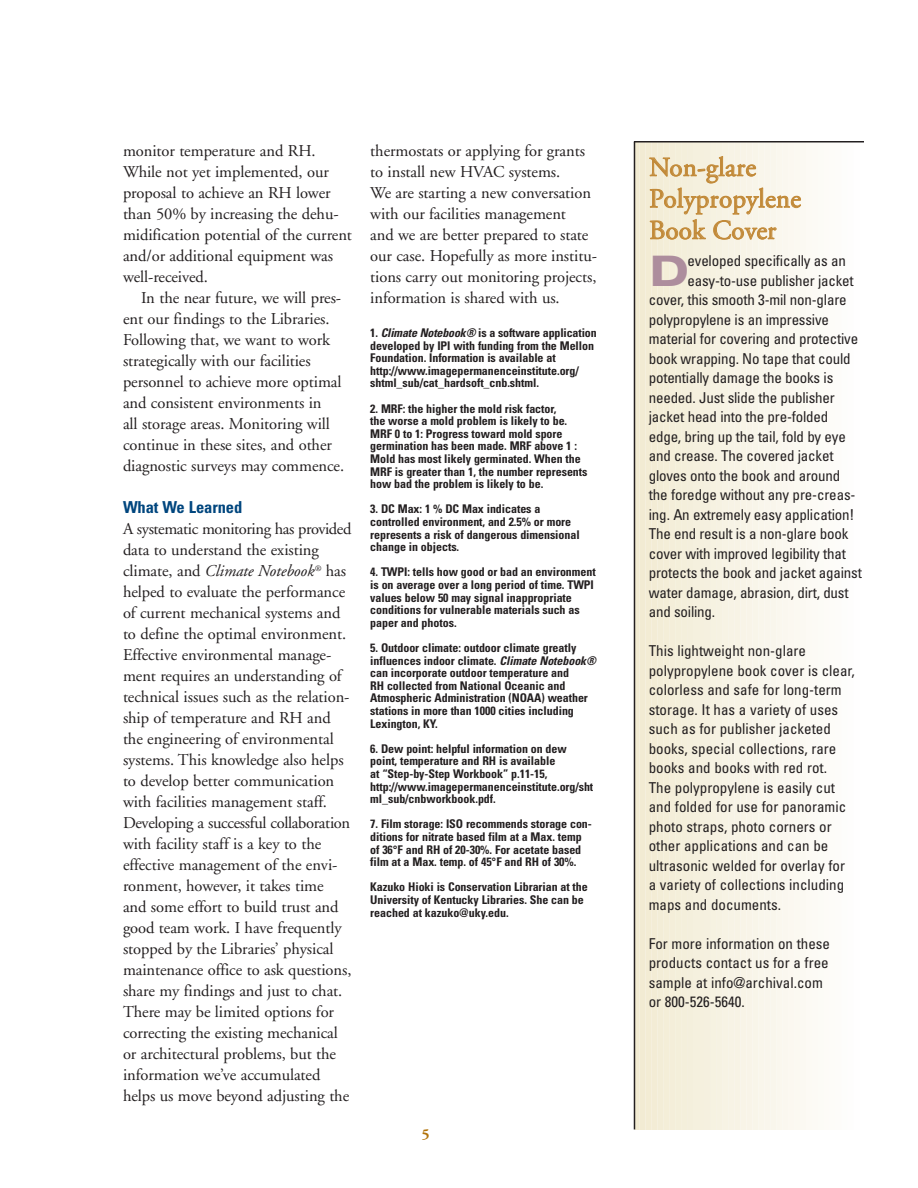
<style>
.page{position:relative;width:918px;height:1188px;background:#fff}
.page>*{position:absolute;margin:0;border:0;box-sizing:border-box;transform-origin:0 0}
.t1{font:900 expanded 42px "Univers";color:#ad8d9d}
.t2{font:27px/31.5px "Adobe Garamond";letter-spacing:.005em;color:#c28a39}
.t3{font:16.5px/21px "Adobe Garamond";letter-spacing:-.005em;color:#231f20}
.t4{font:700 condensed 16.5px "Univers";letter-spacing:-.005em;color:#00467e}
.t5{font:condensed 15px/19.5px "Univers";letter-spacing:-.01em;color:#231f20}
.t6{font:700 15px "Adobe Garamond";color:#b2730b}
.t7{font:700 condensed 12px/12.6px "Univers";letter-spacing:-.005em;color:#231f20}
.s1{font-style:italic}
</style>
<div class="page">
<div style="left:635px;top:142px;width:8px;height:988px;background:#c0baa7"></div>
<div style="left:636px;top:142px;width:13px;height:988px;background:#f2ebd3"></div>
<div style="left:648px;top:142px;width:13px;height:988px;background:#f3ecd5"></div>
<div style="left:660px;top:142px;width:12px;height:988px;background:#f4eed8"></div>
<div style="left:672px;top:142px;width:12px;height:988px;background:#f4efda"></div>
<div style="left:684px;top:142px;width:12px;height:988px;background:#f4efdc"></div>
<div style="left:696px;top:142px;width:12px;height:988px;background:#f5f0de"></div>
<div style="left:708px;top:142px;width:12px;height:988px;background:#f6f2e1"></div>
<div style="left:720px;top:142px;width:12px;height:988px;background:#f7f3e4"></div>
<div style="left:731px;top:142px;width:13px;height:988px;background:#f7f3e5"></div>
<div style="left:743px;top:142px;width:13px;height:988px;background:#f8f4e8"></div>
<div style="left:755px;top:142px;width:13px;height:988px;background:#f9f6eb"></div>
<div style="left:767px;top:142px;width:13px;height:988px;background:#f9f6ec"></div>
<div style="left:779px;top:142px;width:12px;height:988px;background:#faf7ef"></div>
<div style="left:791px;top:142px;width:12px;height:988px;background:#fbf9f1"></div>
<div style="left:803px;top:142px;width:12px;height:988px;background:#fcfaf4"></div>
<div style="left:815px;top:142px;width:12px;height:988px;background:#fcfbf6"></div>
<div style="left:827px;top:142px;width:12px;height:988px;background:#fdfcf8"></div>
<div style="left:838px;top:142px;width:13px;height:988px;background:#fdfdfb"></div>
<hr style="left:634px;top:142px;width:1px;height:987px;background:#231f20">
<hr style="left:634px;top:141px;width:230px;height:2px;background:#231f20">
<p class="t3" style="left:123px;top:142px;width:231px">monitor temperature and RH.<br>While not yet implemented, our proposal to achieve an RH lower than 50% by increasing the dehu&shy;midification potential of the current and/or additional equipment was well-received.</p>
<p class="t3" style="left:123px;top:289px;width:223px;text-indent:18px">In the near future, we will pres&shy;ent our findings to the Libraries.<br>Following that, we want to work strategically with our facilities personnel to achieve more optimal and consistent environments in<br>all storage areas. Monitoring will continue in these sites, and other diagnostic surveys may commence.</p>
<p class="t4" style="left:123px;top:502px;width:121px">What We Learned</p>
<p class="t3" style="left:123px;top:520px;width:230px">A systematic monitoring has provided data to understand the existing climate, and <span class="s1">Climate Notebook</span><sup>®</sup> has helped to evaluate the performance of current mechanical systems and to define the optimal environment.<br>Effective environmental manage&shy;ment requires an understanding of technical issues such as the relation&shy;ship of temperature and RH and the engineering of environmental systems. This knowledge also helps to develop better communication with facilities management staff.<br>Developing a successful collaboration with facility staff is a key to the effective management of the envi&shy;ronment, however, it takes time<br>and some effort to build trust and good team work. I have frequently stopped by the Libraries’ physical maintenance office to ask questions, share my findings and just to chat.<br>There may be limited options for correcting the existing mechanical or architectural problems, but the information we’ve accumulated helps us move beyond adjusting the</p>
<p class="t3" style="left:370px;top:142px;width:228px">thermostats or applying for grants to install new HVAC systems.<br>We are starting a new conversation with our facilities management<br>and we are better prepared to state our case. Hopefully as more institu&shy;tions carry out monitoring projects, information is shared with us.</p>
<p class="t7" style="left:370px;top:328px;width:228px">1. <span class="s1">Climate Notebook®</span> is a software application developed by IPI with funding from the Mellon Foundation. Information is available at http://www.imagepermanenceinstitute.org/ shtml_sub/cat_hardsoft_cnb.shtml.</p>
<p class="t7" style="left:370px;top:403px;width:219px">2. MRF: the higher the mold risk factor,<br>the worse a mold problem is likely to be.<br>MRF 0 to 1: Progress toward mold spore germination has been made. MRF above 1 :<br>Mold has most likely germinated. When the MRF is greater than 1, the number represents how bad the problem is likely to be.</p>
<p class="t7" style="left:370px;top:504px;width:211px">3. DC Max: 1 % DC Max indicates a controlled environment, and 2.5% or more represents a risk of dangerous dimensional change in objects.</p>
<p class="t7" style="left:370px;top:567px;width:227px">4. TWPI: tells how good or bad an environment is on average over a long period of time. TWPI values below 50 may signal inappropriate conditions for vulnerable materials such as paper and photos.</p>
<p class="t7" style="left:370px;top:643px;width:227px">5. Outdoor climate: outdoor climate greatly influences indoor climate. <span class="s1">Climate Notebook® </span>can incorporate outdoor temperature and<br>RH collected from National Oceanic and Atmospheric Administration (NOAA) weather stations in more than 1000 cities including Lexington, KY.</p>
<p class="t7" style="left:370px;top:743px;width:225px">6. Dew point: helpful information on dew point, temperature and RH is available<br>at “Step-by-Step Workbook” p.11-15, http://www.imagepermanenceinstitute.org/sht ml_sub/cnbworkbook.pdf.</p>
<p class="t7" style="left:370px;top:819px;width:223px">7. Film storage: ISO recommends storage con&shy;ditions for nitrate based film at a Max. temp of 36°F and RH of 20-30%. For acetate based film at a Max. temp. of 45°F and RH of 30%.</p>
<p class="t7" style="left:370px;top:882px;width:219px">Kazuko Hioki is Conservation Librarian at the<br>University of Kentucky Libraries. She can be reached at kazuko@uky.edu.</p>
<p class="t6" style="left:422px;top:1129px;width:9px">5</p>
<h2 class="t2" style="left:649px;top:154px;width:153px">Non-glare<br>Polypropylene<br>Book Cover</h2>
<h1 class="t1" style="left:649px;top:255px;width:42px">D</h1>
<p class="t5" style="left:688px;top:252px;width:160px">eveloped specifically as an</p>
<p class="t5" style="left:688px;top:272px;width:168px">easy-to-use publisher jacket</p>
<p class="t5" style="left:649px;top:291px;width:199px">cover, this smooth 3-mil non-glare</p>
<p class="t5" style="left:649px;top:311px;width:182px">polypropylene is an impressive</p>
<p class="t5" style="left:649px;top:330px;width:211px">material for covering and protective</p>
<p class="t5" style="left:649px;top:350px;width:204px">book wrapping. No tape that could</p>
<p class="t5" style="left:649px;top:369px;width:186px">potentially damage the books is</p>
<p class="t5" style="left:649px;top:389px;width:188px">needed. Just slide the publisher</p>
<p class="t5" style="left:649px;top:408px;width:181px">jacket head into the pre-folded</p>
<p class="t5" style="left:649px;top:428px;width:199px">edge, bring up the tail, fold by eye</p>
<p class="t5" style="left:649px;top:447px;width:186px">and crease. The covered jacket</p>
<p class="t5" style="left:649px;top:467px;width:193px">gloves onto the book and around</p>
<p class="t5" style="left:649px;top:486px;width:208px">the foredge without any pre-creas-</p>
<p class="t5" style="left:649px;top:506px;width:207px">ing. An extremely easy application!</p>
<p class="t5" style="left:649px;top:525px;width:201px">The end result is a non-glare book</p>
<p class="t5" style="left:649px;top:545px;width:199px">cover with improved legibility that</p>
<p class="t5" style="left:649px;top:564px;width:215px">protects the book and jacket against</p>
<p class="t5" style="left:649px;top:584px;width:201px">water damage, abrasion, dirt, dust</p>
<p class="t5" style="left:649px;top:603px;width:68px">and soiling.</p>
<p class="t5" style="left:649px;top:642px;width:208px">This lightweight non-glare polypropylene book cover is clear, colorless and safe for long-term storage. It has a variety of uses such as for publisher jacketed books, special collections, rare books and books with red rot.<br>The polypropylene is easily cut and folded for use for panoramic photo straps, photo corners or other applications and can be ultrasonic welded for overlay for a variety of collections including maps and documents.</p>
<p class="t5" style="left:649px;top:935px;width:183px">For more information on these products contact us for a free sample at info@archival.com or 800-526-5640.</p>
</div>
